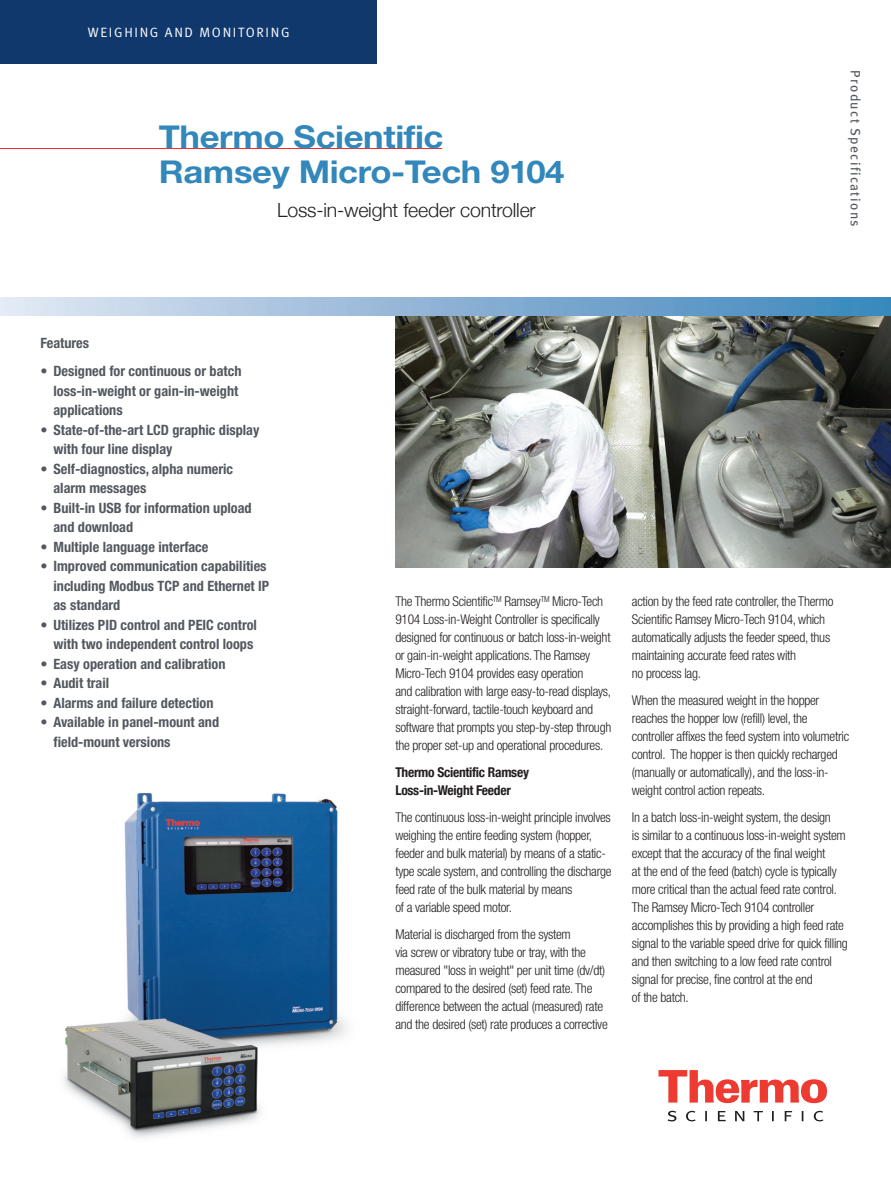
<style>
.page{position:relative;width:891px;height:1188px;background:#fff}
.page>*{position:absolute;margin:0;border:0;box-sizing:border-box;transform-origin:0 0}
.t1{font:700 31.5px/34.5px "Helvetica Neue";letter-spacing:-.01em;color:#3287bb;scale:1.1 1}
.t2{font:300 19.5px "Helvetica Neue";letter-spacing:-.01em;color:#231f20}
.t3{font:700 condensed 14.25px/19.5px "Helvetica Neue";color:#535860}
.t4{font:300 condensed 13.5px/18px "Helvetica Neue";letter-spacing:-.02em;color:#231f20}
.t5{font:700 condensed 13.5px/18px "Helvetica Neue";letter-spacing:-.02em;color:#231f20}
.t6{font:13.5px "Meta Normal LF";letter-spacing:.125em;color:#fff}
.t7{font:13.5px "Meta";letter-spacing:.1em;color:#535860}
</style>
<div class="page">
<img style="left:395px;top:315px;width:496px;height:252px">
<div style="left:0;top:0;width:377px;height:64px;background:#11386d"></div>
<hr style="left:0;top:148px;width:442px;height:1px;background:#ee2d33">
<div style="left:0;top:297px;width:891px;height:18px;background:linear-gradient(to right,#e2e6f3,#3a84ba)"></div>
<svg style="left:659px;top:1070px;width:168px;height:33px"></svg>
<svg style="left:668px;top:1111px;width:155px;height:10px"></svg>
<img style="left:63px;top:793px;width:284px;height:345px">
<p class="t6" style="left:88px;top:28px;width:203px">WEIGHING AND MONITORING</p>
<h1 class="t1" style="left:159px;top:122px;width:370px">Thermo Scientific<br>Ramsey Micro-Tech 9104</h1>
<h2 class="t2" style="left:277px;top:198px;width:260px">Loss-in-weight feeder controller</h2>
<p class="t7" style="left:860px;top:70px;width:158px;rotate:90deg">Product Specifications</p>
<p class="t3" style="left:40px;top:334px;width:50px">Features</p>
<p class="t3" style="left:53px;top:363px;width:190px;text-indent:-13px">• Designed for continuous or batch loss-in-weight or gain-in-weight applications</p>
<p class="t3" style="left:53px;top:421px;width:208px;text-indent:-13px">• State-of-the-art LCD graphic display with four line display</p>
<p class="t3" style="left:53px;top:460px;width:181px;text-indent:-13px">• Self-diagnostics, alpha numeric alarm messages</p>
<p class="t3" style="left:53px;top:499px;width:200px;text-indent:-13px">• Built-in USB for information upload and download</p>
<p class="t3" style="left:40px;top:538px;width:169px">• Multiple language interface</p>
<p class="t3" style="left:53px;top:558px;width:217px;text-indent:-13px">• Improved communication capabilities including Modbus TCP and Ethernet IP as standard</p>
<p class="t3" style="left:41px;top:616px;width:218px;text-align:right">• Utilizes PID control and PEIC control with two independent control loops</p>
<p class="t3" style="left:41px;top:655px;width:186px">• Easy operation and calibration</p>
<p class="t3" style="left:41px;top:675px;width:70px">• Audit trail</p>
<p class="t3" style="left:41px;top:694px;width:175px">• Alarms and failure detection</p>
<p class="t3" style="left:53px;top:714px;width:167px;text-indent:-13px">• Available in panel-mount and field-mount versions</p>
<p class="t4" style="left:395px;top:594px;width:218px">The Thermo Scientific<sup>TM</sup> Ramsey<sup>TM</sup> Micro-Tech 9104 Loss-in-Weight Controller is specifically designed for continuous or batch loss-in-weight or gain-in-weight applications. The Ramsey Micro-Tech 9104 provides easy operation<br>and calibration with large easy-to-read displays, straight-forward, tactile-touch keyboard and software that prompts you step-by-step through the proper set-up and operational procedures.</p>
<p class="t5" style="left:395px;top:763px;width:135px">Thermo Scientific Ramsey<br>Loss-in-Weight Feeder</p>
<p class="t4" style="left:395px;top:810px;width:218px">The continuous loss-in-weight principle involves weighing the entire feeding system (hopper, feeder and bulk material) by means of a static&shy;type scale system, and controlling the discharge feed rate of the bulk material by means<br>of a variable speed motor.</p>
<p class="t4" style="left:395px;top:927px;width:214px">Material is discharged from the system<br>via screw or vibratory tube or tray, with the measured "loss in weight" per unit time (dv/dt) compared to the desired (set) feed rate. The difference between the actual (measured) rate and the desired (set) rate produces a corrective</p>
<p class="t4" style="left:632px;top:594px;width:203px">action by the feed rate controller, the Thermo Scientific Ramsey Micro-Tech 9104, which automatically adjusts the feeder speed, thus maintaining accurate feed rates with<br>no process lag.</p>
<p class="t4" style="left:632px;top:693px;width:219px">When the measured weight in the hopper reaches the hopper low (refill) level, the controller affixes the feed system into volumetric control. The hopper is then quickly recharged (manually or automatically), and the loss-in&shy;weight control action repeats.</p>
<p class="t4" style="left:632px;top:810px;width:218px">In a batch loss-in-weight system, the design<br>is similar to a continuous loss-in-weight system except that the accuracy of the final weight<br>at the end of the feed (batch) cycle is typically more critical than the actual feed rate control.<br>The Ramsey Micro-Tech 9104 controller accomplishes this by providing a high feed rate signal to the variable speed drive for quick filling and then switching to a low feed rate control signal for precise, fine control at the end<br>of the batch.</p>
</div>
